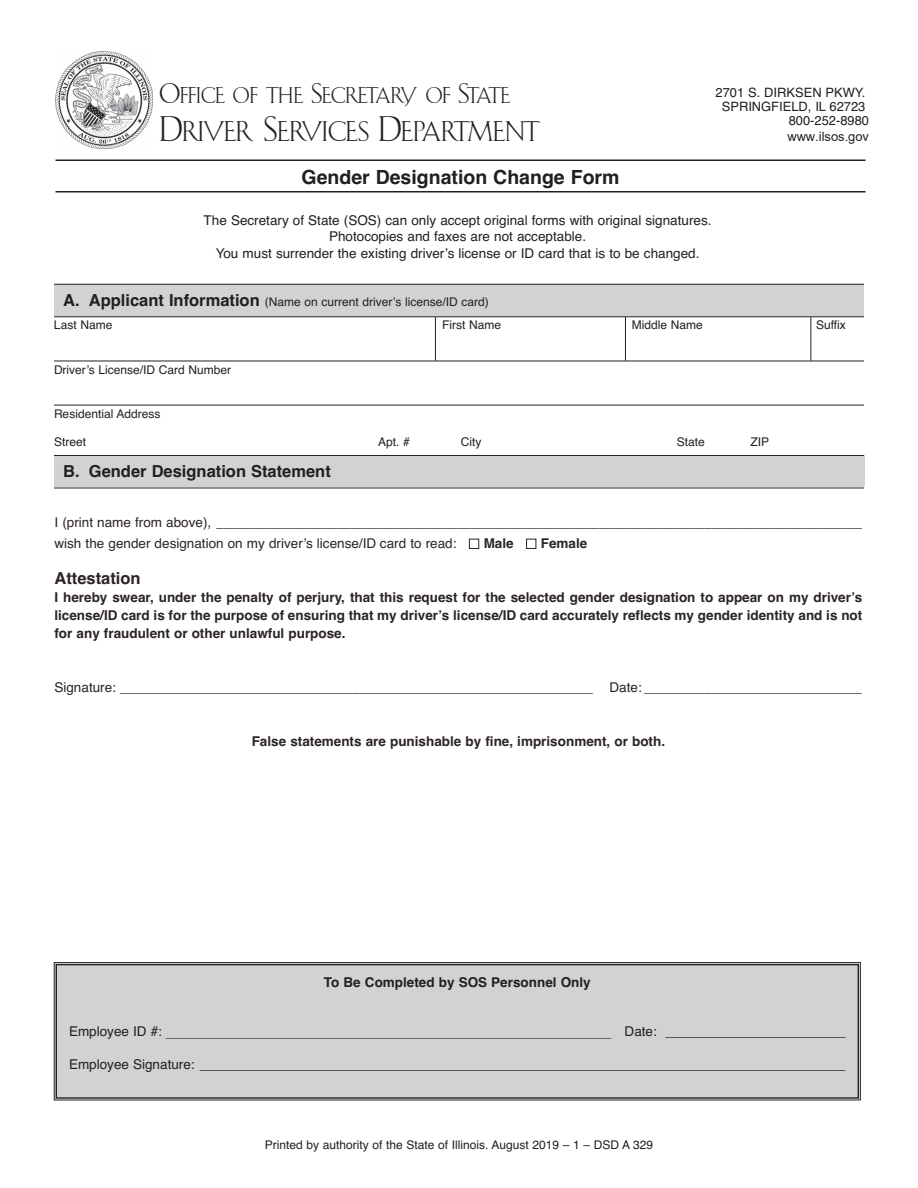
<style>
.page{position:relative;width:918px;height:1188px;background:#fff}
.page>*{position:absolute;margin:0;border:0;box-sizing:border-box;transform-origin:0 0}
.t1{font:30px "Bauer Text Initials";letter-spacing:-.015em;color:#231f20}
.t2{font:24px "Bauer Text Initials";letter-spacing:-.015em;color:#231f20}
.t3{font:700 19.5px "Helvetica";color:#231f20}
.t4{font:700 16.5px "Helvetica";color:#231f20}
.t5{font:700 16.5px "Helvetica";color:#2c2424}
.t6{font:700 13.5px/18px "Helvetica";color:#2c2424;text-align:justify}
.t7{font:13.5px/21px "Helvetica";color:#2c2424}
.t8{font:13.5px/16.2px "Helvetica";color:#231f20;text-align:center}
.t9{font:13.5px "Times New Roman";color:#231f20}
.t10{font:700 13.5px "Helvetica";color:#231f20}
.t11{font:12.9px/14.2px "Helvetica";color:#231f20;text-align:right}
.t12{font:12.9px "Arial";color:#231f20}
.t13{font:12px/24px "Helvetica";color:#231f20}
.s1{font-weight:700;font-size:16.5px}
.s2{color:#fff}
.s3{font-weight:700}
.s4{font-family:"Helvetica"}
</style>
<div class="page">
<div style="left:54px;top:455px;width:810px;height:32px;background:#d1d2d4"></div>
<div style="left:54px;top:284px;width:810px;height:32px;background:#d1d2d4"></div>
<hr style="left:54px;top:284px;width:810px;height:1px;background:#231f20">
<hr style="left:54px;top:317px;width:810px;height:1px;background:#231f20">
<hr style="left:54px;top:361px;width:810px;height:1px;background:#231f20">
<hr style="left:54px;top:405px;width:810px;height:1px;background:#231f20">
<hr style="left:54px;top:455px;width:810px;height:1px;background:#231f20">
<hr style="left:54px;top:488px;width:810px;height:1px;background:#231f20">
<hr style="left:435px;top:317px;width:1px;height:44px;background:#231f20">
<hr style="left:625px;top:317px;width:1px;height:44px;background:#231f20">
<hr style="left:811px;top:317px;width:1px;height:44px;background:#231f20">
<img style="left:56px;top:51px;width:97px;height:97px">
<hr style="left:56px;top:160px;width:810px;height:1px;background:#231f20">
<hr style="left:56px;top:191px;width:810px;height:2px;background:#231f20">
<div style="left:57px;top:965px;width:801px;height:132px;background:#d1d2d4"></div>
<div style="left:54px;top:962px;width:807px;height:138px;border:1px solid #231f20"></div>
<div style="left:56px;top:964px;width:803px;height:135px;border:2px solid #231f20"></div>
<h2 class="t2" style="left:159px;top:81px;width:353px">Office of the Secretary of State</h2>
<h1 class="t1" style="left:159px;top:113px;width:383px">Driver Services Department</h1>
<h3 class="t3" style="left:302px;top:170px;width:320px">Gender Designation Change Form</h3>
<p class="t11" style="left:716px;top:86px;width:155px">2701 S. DIRKSEN PKWY.<br>SPRINGFIELD, IL 62723<br>800-252-8980</p>
<p class="t12" style="left:787px;top:128px;width:83px">www.ilsos.gov</p>
<p class="t8" style="left:204px;top:214px;width:509px">The Secretary of State (SOS) can only accept original forms with original signatures.<br>Photocopies and faxes are not acceptable.<br>You must surrender the existing driver’s license or ID card that is to be changed.</p>
<p class="t13" style="left:54px;top:290px;width:436px;text-indent:9px"><span class="s1">A. Applicant Information</span> (Name on current driver’s license/ID card)<br>Last Name</p>
<p class="t13" style="left:442px;top:314px;width:61px">First Name</p>
<p class="t13" style="left:632px;top:314px;width:73px">Middle Name</p>
<p class="t13" style="left:816px;top:314px;width:31px">Suffix</p>
<p class="t13" style="left:54px;top:359px;width:179px">Driver’s License/ID Card Number</p>
<p class="t13" style="left:54px;top:403px;width:108px">Residential Address</p>
<p class="t13" style="left:54px;top:431px;width:34px">Street</p>
<p class="t13" style="left:378px;top:431px;width:33px">Apt. #</p>
<p class="t13" style="left:461px;top:431px;width:22px">City</p>
<p class="t13" style="left:677px;top:431px;width:30px">State</p>
<p class="t13" style="left:751px;top:431px;width:20px">ZIP</p>
<p class="t4" style="left:63px;top:465px;width:269px">B. Gender Designation Statement</p>
<p class="t7" style="left:54px;top:514px;width:809px">I (print name from above), ______________________________________________________________________________________ wish the gender designation on my driver’s license/ID card to read: <span class="s2">■</span> <span class="s3">Male</span> <span class="s2">■</span> <span class="s3">Female</span></p>
<p class="t5" style="left:54px;top:573px;width:88px">Attestation</p>
<p class="t6" style="left:54px;top:590px;width:809px">I hereby swear, under the penalty of perjury, that this request for the selected gender designation to appear on my driver’s license/ID card is for the purpose of ensuring that my driver’s license/ID card accurately reflects my gender identity and is not for any fraudulent or other unlawful purpose.</p>
<p class="t7" style="left:54px;top:679px;width:809px">Signature: _______________________________________________________________ Date: _____________________________</p>
<p class="t6" style="left:252px;top:734px;width:415px">False statements are punishable by fine, imprisonment, or both.</p>
<p class="t10" style="left:324px;top:978px;width:268px">To Be Completed by SOS Personnel Only</p>
<p class="t9" style="left:69px;top:1023px;width:778px"><span class="s4">Employee ID #:</span> __________________________________________________________________ <span class="s4">Date: ________________________</span></p>
<p class="t8" style="left:69px;top:1058px;width:778px">Employee Signature: ______________________________________________________________________________________</p>
<p class="t13" style="left:265px;top:1134px;width:390px">Printed by authority of the State of Illinois. August 2019 – 1 – DSD A 329</p>
</div>
